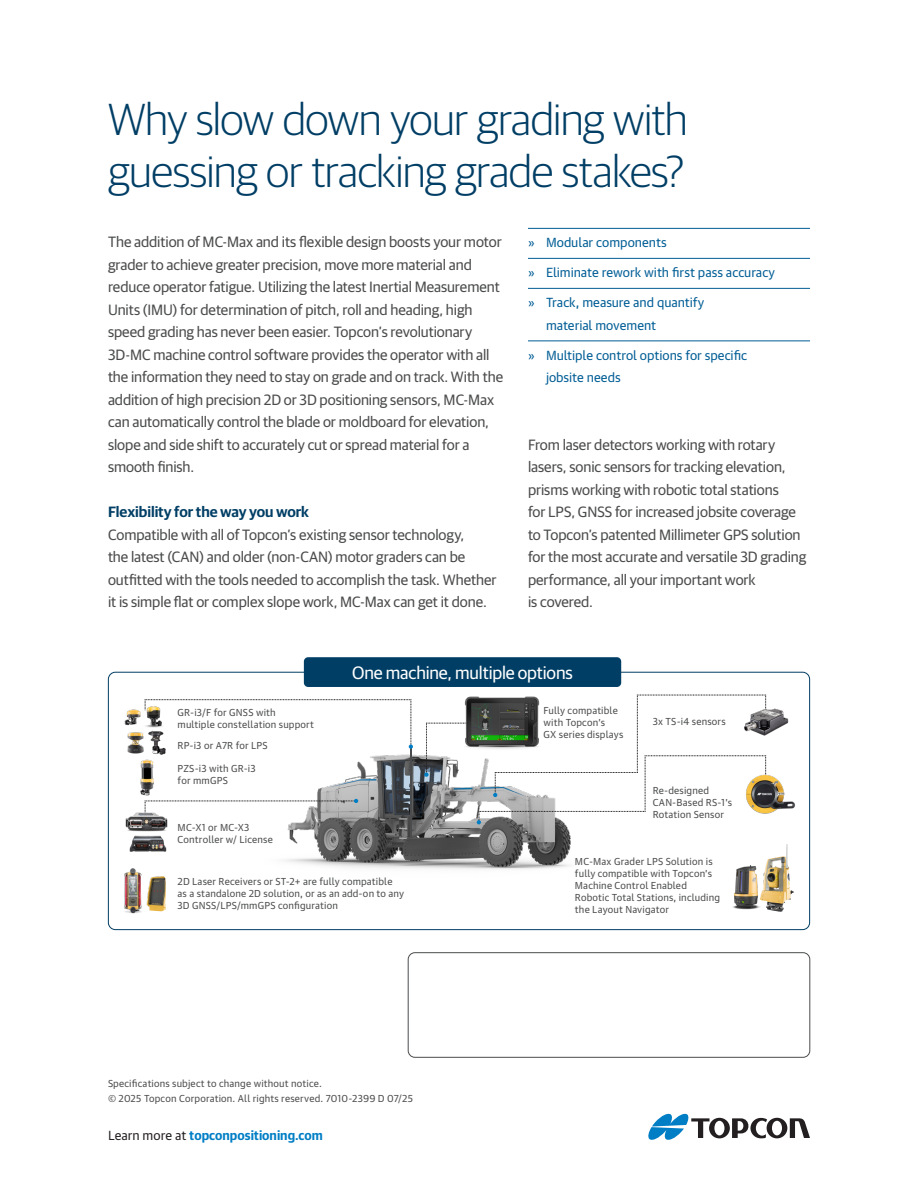
<style>
.page{position:relative;width:918px;height:1188px;background:#fff}
.page>*{position:absolute;margin:0;border:0;box-sizing:border-box;transform-origin:0 0}
.Headline_30_35_Left{font:300 45px/52.5px "Guardian Sans LC";letter-spacing:-.015em;color:#003e65}
.t1{font:18px "Guardian Sans LC";letter-spacing:-.01em;color:#fff}
.Headlines_Copy_Text_10_15_Left{font:15px/22.5px "Guardian Sans LC";letter-spacing:-.005em;color:#4b4c4d}
.Headlines_Copy_Text_10_15_Left-2{font:600 15px "Guardian Sans LC";letter-spacing:-.005em;color:#003e65}
.t2{font:12.75px/22.5px "Guardian Text Sans LC";letter-spacing:-.005em;color:#005d95}
.t3{font:700 12.75px "Guardian Text Sans LC";color:#007ec5}
.Small_Text_6_10_Left{font:9.75px/12px "Guardian Text Sans LC";letter-spacing:.015em;color:#4b4c4d}
.s1{font-weight:400;color:#231f20}
</style>
<div class="page">
<svg style="left:648px;top:1114px;width:162px;height:26px"></svg>
<div style="left:408px;top:952px;width:402px;height:105px;border:1px solid #4b4c4d;border-radius:7px"></div>
<img style="left:284px;top:722px;width:287px;height:147px">
<hr style="left:410px;top:748px;width:2px;height:89px;background:#4b4c4d">
<hr style="left:528px;top:228px;width:282px;height:1px;background:#005d95">
<hr style="left:528px;top:258px;width:282px;height:1px;background:#005d95">
<hr style="left:528px;top:288px;width:282px;height:1px;background:#005d95">
<hr style="left:528px;top:340px;width:282px;height:1px;background:#005d95">
<div style="left:304px;top:657px;width:317px;height:30px;background:#003e65;border-radius:4px"></div>
<svg style="left:145px;top:699px;width:268px;height:50px"></svg>
<svg style="left:424px;top:723px;width:46px;height:54px"></svg>
<svg style="left:477px;top:695px;width:289px;height:129px"></svg>
<svg style="left:145px;top:799px;width:213px;height:16px"></svg>
<img style="left:124px;top:868px;width:18px;height:46px">
<img style="left:125px;top:812px;width:45px;height:20px">
<img style="left:129px;top:835px;width:38px;height:17px">
<img style="left:741px;top:770px;width:54px;height:49px">
<img style="left:146px;top:876px;width:20px;height:35px">
<img style="left:733px;top:699px;width:56px;height:44px">
<img style="left:148px;top:731px;width:18px;height:24px">
<img style="left:140px;top:760px;width:13px;height:36px">
<img style="left:127px;top:732px;width:17px;height:22px">
<img style="left:144px;top:701px;width:25px;height:30px">
<img style="left:125px;top:709px;width:16px;height:17px">
<img style="left:770px;top:844px;width:24px;height:68px">
<img style="left:733px;top:858px;width:37px;height:52px">
<img style="left:458px;top:695px;width:88px;height:61px">
<p class="Headline_30_35_Left" style="left:108px;top:90px;width:581px">Why slow down your grading with guessing or tracking grade stakes?</p>
<p class="Headlines_Copy_Text_10_15_Left" style="left:108px;top:230px;width:397px">The addition of MC-Max and its flexible design boosts your motor grader to achieve greater precision, move more material and reduce operator fatigue. Utilizing the latest Inertial Measurement Units (IMU) for determination of pitch, roll and heading, high speed grading has never been easier. Topcon’s revolutionary 3D-MC machine control software provides the operator with all the information they need to stay on grade and on track. With the addition of high precision 2D or 3D positioning sensors, MC-Max can automatically control the blade or moldboard for elevation, slope and side shift to accurately cut or spread material for a smooth finish.</p>
<p class="Headlines_Copy_Text_10_15_Left-2" style="left:108px;top:501px;width:203px">Flexibility for the way you work</p>
<p class="Headlines_Copy_Text_10_15_Left" style="left:108px;top:522px;width:390px">Compatible with all of Topcon’s existing sensor technology,<br>the latest (CAN) and older (non-CAN) motor graders can be outfitted with the tools needed to accomplish the task. Whether it is simple flat or complex slope work, MC-Max can get it done.</p>
<p class="t2" style="left:528px;top:230px;width:140px">» Modular components</p>
<p class="t2" style="left:528px;top:260px;width:249px">» Eliminate rework with first pass accuracy</p>
<p class="t2" style="left:546px;top:290px;width:160px;text-indent:-18px">» Track, measure and quantify material movement</p>
<p class="t2" style="left:546px;top:343px;width:203px;text-indent:-18px">» Multiple control options for specific jobsite needs</p>
<p class="Headlines_Copy_Text_10_15_Left" style="left:528px;top:432px;width:280px">From laser detectors working with rotary lasers, sonic sensors for tracking elevation, prisms working with robotic total stations<br>for LPS, GNSS for increased jobsite coverage to Topcon’s patented Millimeter GPS solution for the most accurate and versatile 3D grading performance, all your important work<br>is covered.</p>
<p class="t1" style="left:352px;top:660px;width:222px">One machine, multiple options</p>
<p class="Small_Text_6_10_Left" style="left:544px;top:704px;width:81px">Fully compatible with Topcon’s<br>GX series displays</p>
<p class="Small_Text_6_10_Left" style="left:178px;top:705px;width:138px">GR-i3/F for GNSS with multiple constellation support</p>
<p class="Small_Text_6_10_Left" style="left:653px;top:714px;width:75px">3x TS-i4 sensors</p>
<p class="Small_Text_6_10_Left" style="left:178px;top:738px;width:92px">RP-i3 or A7R for LPS</p>
<p class="Small_Text_6_10_Left" style="left:178px;top:761px;width:80px">PZS-i3 with GR-i3 for mmGPS</p>
<p class="Small_Text_6_10_Left" style="left:178px;top:821px;width:97px">MC-X1 or MC-X3<br>Controller w/ License</p>
<p class="Small_Text_6_10_Left" style="left:178px;top:875px;width:228px">2D Laser Receivers or ST-2+ are fully compatible as a standalone 2D solution, or as an add-on to any<br>3D GNSS/LPS/mmGPS configuration</p>
<p class="Small_Text_6_10_Left" style="left:108px;top:1076px;width:307px;line-height:15px">Specifications subject to change without notice.<br>© 2025 Topcon Corporation. All rights reserved. 7010-2399 D 07/25</p>
<p class="t3" style="left:108px;top:1125px;width:216px"><span class="s1">Learn more at</span> topconpositioning.com</p>
<p class="Small_Text_6_10_Left" style="left:653px;top:784px;width:81px">Re-designed<br>CAN-Based RS-1’s<br>Rotation Sensor</p>
<p class="Small_Text_6_10_Left" style="left:575px;top:854px;width:147px">MC-Max Grader LPS Solution is fully compatible with Topcon’s<br>Machine Control Enabled<br>Robotic Total Stations, including the Layout Navigator</p>
</div>
